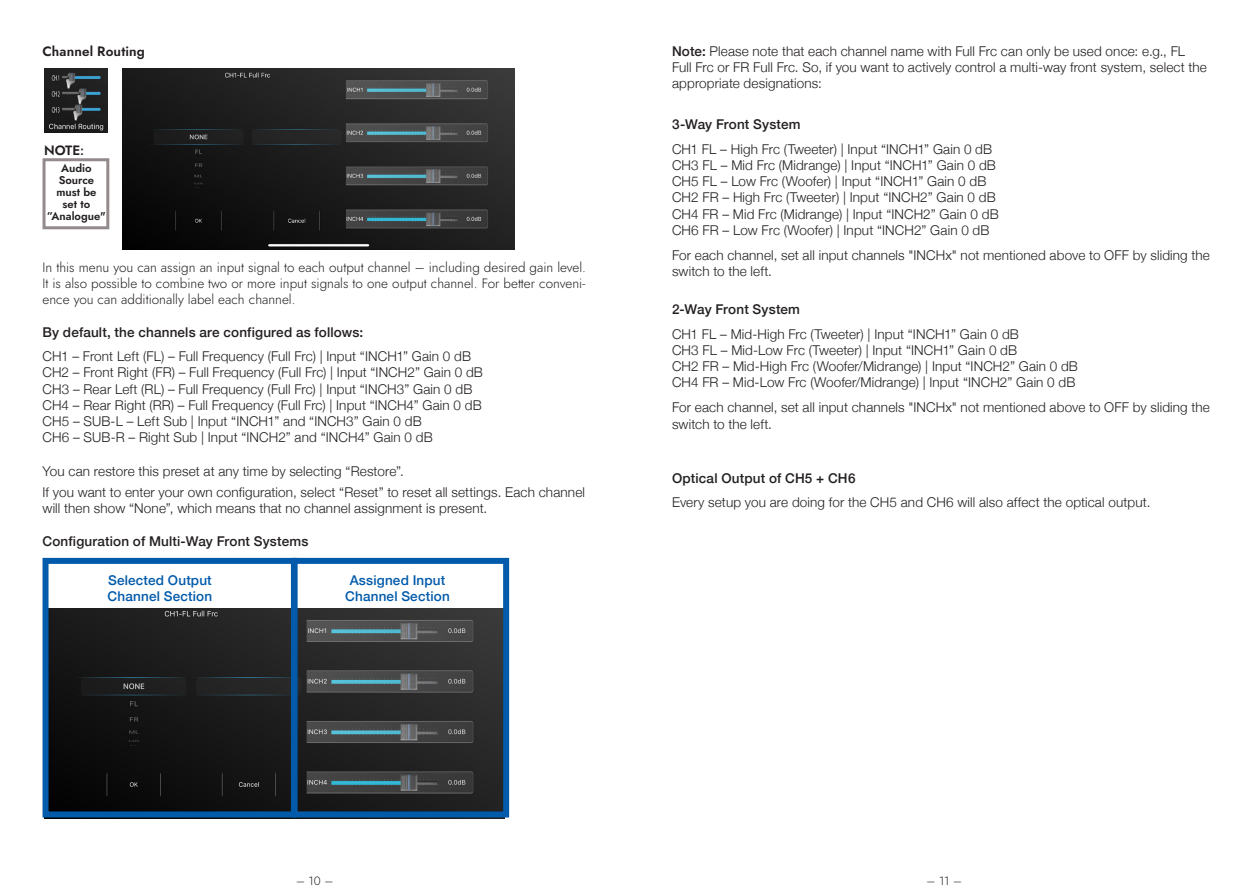
<style>
.page{position:relative;width:1259px;height:893px;background:#fff}
.page>*{position:absolute;margin:0;border:0;box-sizing:border-box;transform-origin:0 0}
.t1{font:300 13.5px/16.2px "Helvetica Neue";letter-spacing:.01em;color:#231f20}
.t2{font:13.5px/16.2px "Jost";color:#231f20;text-align:justify}
.t3{font:500 13.5px "Helvetica Neue";letter-spacing:.01em;color:#231f20}
.t4{font:500 13.5px/16.2px "Helvetica Neue";letter-spacing:.015em;color:#015aaa}
.t5{font:600 13.5px "Jost";letter-spacing:.005em;color:#231f20}
.t6{font:12px "Jost";color:#231f20}
.t7{font:600 11.25px/12px "Jost";color:#231f20;text-align:center}
.s1{font-family:"Arial";font-weight:700;font-size:12px}
.s2{font-weight:500}
</style>
<div class="page">
<img style="left:44px;top:69px;width:64px;height:63px">
<div style="left:43px;top:158px;width:66px;height:71px;border:3px solid #938a8c"></div>
<img style="left:123px;top:69px;width:391px;height:180px">
<img style="left:45px;top:608px;width:459px;height:210px">
<div style="left:43px;top:558px;width:254px;height:259px;border:6px solid #015aaa"></div>
<div style="left:292px;top:558px;width:217px;height:259px;border:6px solid #015aaa"></div>
<p class="t5" style="left:43px;top:43px;width:104px">Channel Routing</p>
<p class="t5" style="left:44px;top:141px;width:42px">NOTE<span class="s1">:</span></p>
<p class="t7" style="left:47px;top:162px;width:60px">Audio<br>Source must be<br>set to ”Analogue"</p>
<p class="t2" style="left:43px;top:259px;width:545px">In this menu you can assign an input signal to each output channel – including desired gain level.<br>It is also possible to combine two or more input signals to one output channel. For better conveni&shy;ence you can additionally label each channel.</p>
<p class="t3" style="left:43px;top:321px;width:322px">By default, the channels are configured as follows:</p>
<p class="t1" style="left:43px;top:347px;width:442px">CH1 – Front Left (FL) – Full Frequency (Full Frc) | Input “INCH1” Gain 0 dB CH2 – Front Right (FR) – Full Frequency (Full Frc) | Input “INCH2” Gain 0 dB CH3 – Rear Left (RL) – Full Frequency (Full Frc) | Input “INCH3” Gain 0 dB CH4 – Rear Right (RR) – Full Frequency (Full Frc) | Input “INCH4” Gain 0 dB CH5 – SUB-L – Left Sub | Input “INCH1” and “INCH3” Gain 0 dB<br>CH6 – SUB-R – Right Sub | Input “INCH2” and “INCH4” Gain 0 dB</p>
<p class="t1" style="left:43px;top:460px;width:544px;line-height:20.7px">You can restore this preset at any time by selecting “Restore”.<br>If you want to enter your own configuration, select “Reset” to reset all settings. Each channel</p>
<p class="t1" style="left:43px;top:499px;width:446px">will then show “None”, which means that no channel assignment is present.</p>
<p class="t3" style="left:43px;top:530px;width:267px">Configuration of Multi-Way Front Systems</p>
<p class="t4" style="left:108px;top:571px;width:106px">Selected Output<br>Channel Section</p>
<p class="t4" style="left:345px;top:571px;width:106px;text-align:center">Assigned Input<br>Channel Section</p>
<p class="t1" style="left:672px;top:42px;width:536px"><span class="s2">Note:</span> Please note that each channel name with Full Frc can only be used once: e.g., FL<br>Full Frc or FR Full Frc. So, if you want to actively control a multi-way front system, select the appropriate designations:</p>
<p class="t3" style="left:672px;top:113px;width:130px">3-Way Front System</p>
<p class="t1" style="left:672px;top:140px;width:328px">CH1 FL – High Frc (Tweeter) | Input “INCH1” Gain 0 dB CH3 FL – Mid Frc (Midrange) | Input “INCH1” Gain 0 dB CH5 FL – Low Frc (Woofer) | Input “INCH1” Gain 0 dB CH2 FR – High Frc (Tweeter) | Input “INCH2” Gain 0 dB CH4 FR – Mid Frc (Midrange) | Input “INCH2” Gain 0 dB CH6 FR – Low Frc (Woofer) | Input “INCH2” Gain 0 dB</p>
<p class="t1" style="left:672px;top:246px;width:539px">For each channel, set all input channels "INCHx" not mentioned above to OFF by sliding the switch to the left.</p>
<p class="t3" style="left:672px;top:298px;width:129px">2-Way Front System</p>
<p class="t1" style="left:672px;top:325px;width:407px">CH1 FL – Mid-High Frc (Tweeter) | Input “INCH1” Gain 0 dB<br>CH3 FL – Mid-Low Frc (Tweeter) | Input “INCH1” Gain 0 dB<br>CH2 FR – Mid-High Frc (Woofer/Midrange) | Input “INCH2” Gain 0 dB CH4 FR – Mid-Low Frc (Woofer/Midrange) | Input “INCH2” Gain 0 dB</p>
<p class="t1" style="left:672px;top:399px;width:539px">For each channel, set all input channels "INCHx" not mentioned above to OFF by sliding the switch to the left.</p>
<p class="t3" style="left:672px;top:467px;width:185px">Optical Output of CH5 + CH6</p>
<p class="t1" style="left:672px;top:493px;width:480px">Every setup you are doing for the CH5 and CH6 will also affect the optical output.</p>
<p class="t6" style="left:296px;top:872px;width:39px">– 10 –</p>
<p class="t6" style="left:926px;top:872px;width:37px">– 11 –</p>
</div>
